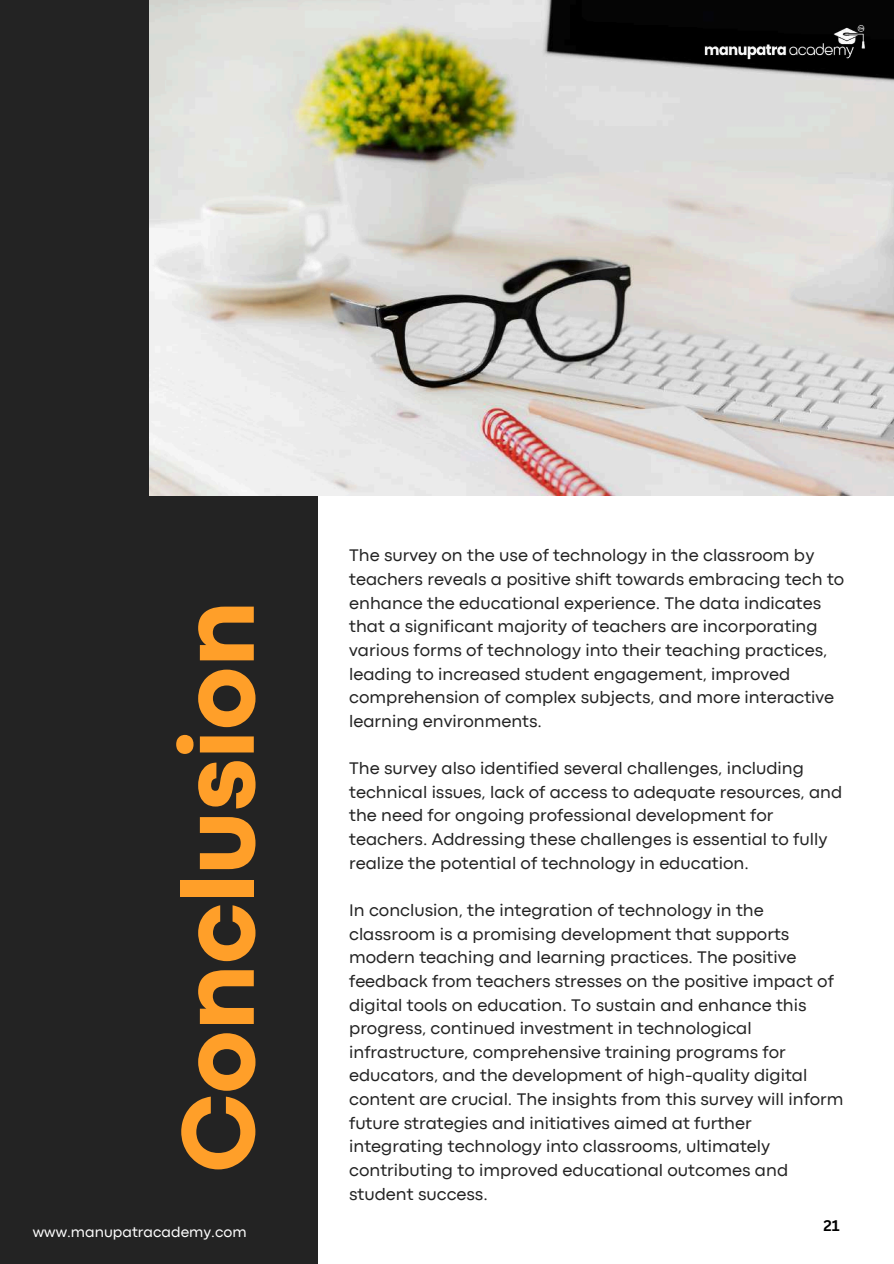
<style>
.page{position:relative;width:894px;height:1264px;background:#fff}
.page>*{position:absolute;margin:0;border:0;box-sizing:border-box;transform-origin:0 0}
.t1{font:800 106.5px "Codec Pro";color:#ff9f29}
.t2{font:17.55px/23.7px "Codec Pro";color:#232323}
.t3{font:15px "Codec Pro";color:#fff}
.t4{font:700 15px "Canva Sans";color:#000}
</style>
<div class="page">
<div style="left:0;top:0;width:317px;height:1263px;background:#232323"></div>
<img style="left:149px;top:0;width:744px;height:495px">
<img style="left:702px;top:25px;width:163px;height:35px">
<h1 class="t1" style="left:180px;top:1172px;width:573px;rotate:-90deg">Conclusion</h1>
<p class="t3" style="left:33px;top:1226px;width:215px">www.manupatracademy.com</p>
<p class="t2" style="left:349px;top:545px;width:496px">The survey on the use of technology in the classroom by teachers reveals a positive shift towards embracing tech to enhance the educational experience. The data indicates that a significant majority of teachers are incorporating various forms of technology into their teaching practices, leading to increased student engagement, improved comprehension of complex subjects, and more interactive learning environments.</p>
<p class="t2" style="left:349px;top:757px;width:494px">The survey also identified several challenges, including technical issues, lack of access to adequate resources, and the need for ongoing professional development for teachers. Addressing these challenges is essential to fully realize the potential of technology in education.</p>
<p class="t2" style="left:349px;top:899px;width:496px">In conclusion, the integration of technology in the classroom is a promising development that supports modern teaching and learning practices. The positive feedback from teachers stresses on the positive impact of digital tools on education. To sustain and enhance this progress, continued investment in technological infrastructure, comprehensive training programs for educators, and the development of high-quality digital content are crucial. The insights from this survey will inform future strategies and initiatives aimed at further integrating technology into classrooms, ultimately contributing to improved educational outcomes and</p>
<p class="t2" style="left:349px;top:1183px;width:140px">student success.</p>
<p class="t4" style="left:823px;top:1214px;width:18px">21</p>
</div>
